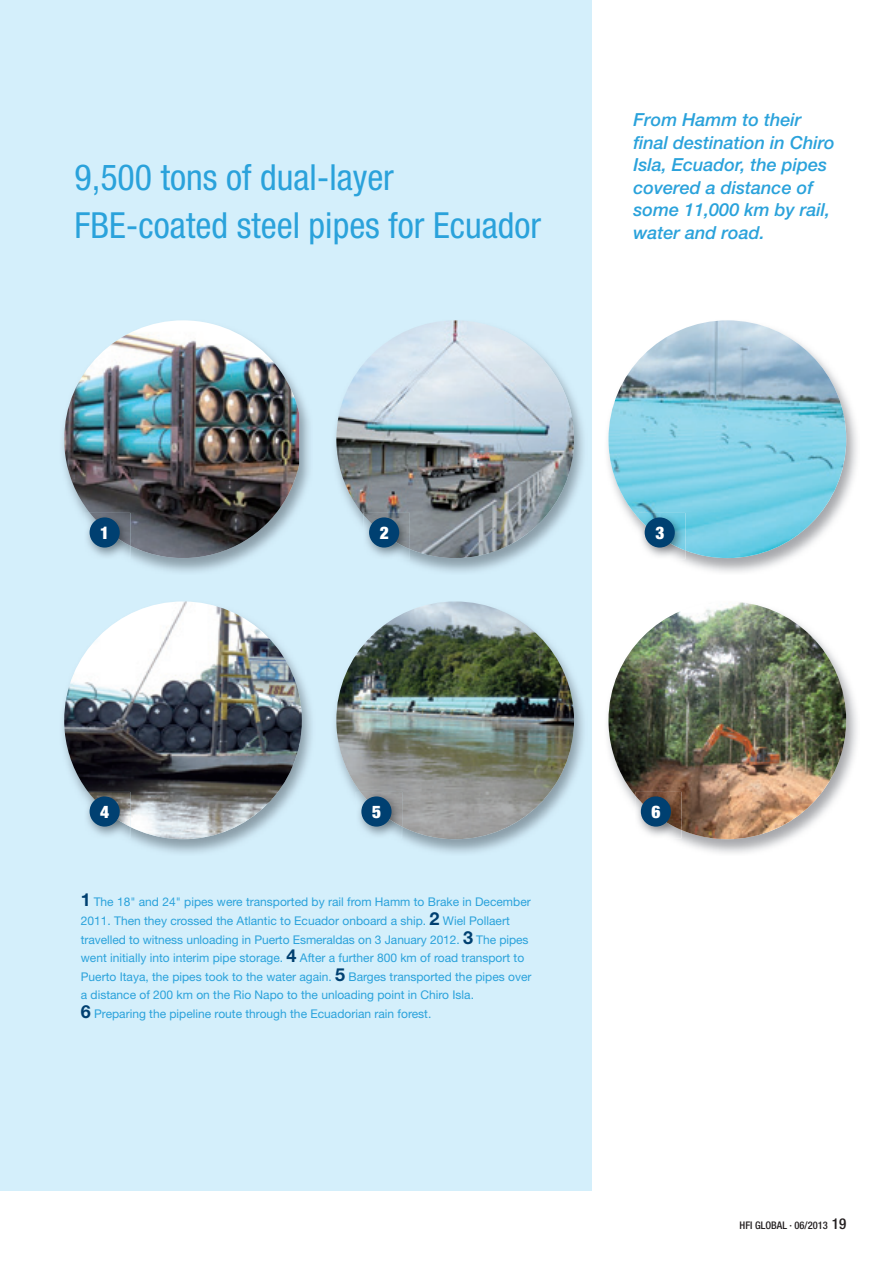
<style>
.page{position:relative;width:893px;height:1263px;background:#fff}
.page>*{position:absolute;margin:0;border:0;box-sizing:border-box;transform-origin:0 0}
.t1{font:condensed 36px/48px "Helvetica Neue";color:#2aa2db}
.t2{font:italic 500 18px/22.5px "Helvetica Neue";color:#2aa2db}
.t3{font:900 condensed 17.4px "Helvetica Neue";color:#fff}
.t4{font:12px/18.6px "Helvetica Neue";color:#2aa2db}
.t5{font:500 condensed 10.5px "Helvetica Neue";color:#231f20}
.s1{font-weight:700;font-size:18px;color:#004071}
.s2{font-size:15px}
</style>
<div class="page">
<div style="left:0;top:0;width:591px;height:1191px;background:#d4effb"></div>
<img style="left:63px;top:320px;width:247px;height:252px">
<img style="left:64px;top:439px;width:108px;height:119px">
<img style="left:84px;top:513px;width:46px;height:46px">
<img style="left:90px;top:513px;width:40px;height:33px">
<div style="left:90px;top:517px;width:30px;height:30px;background:#004071;border-radius:50%"></div>
<img style="left:607px;top:320px;width:250px;height:252px">
<svg style="left:608px;top:439px;width:2px;height:19px"></svg>
<img style="left:639px;top:550px;width:46px;height:9px">
<img style="left:639px;top:513px;width:46px;height:37px">
<div style="left:645px;top:517px;width:30px;height:30px;background:#004071;border-radius:50%"></div>
<img style="left:335px;top:320px;width:249px;height:252px">
<img style="left:336px;top:439px;width:96px;height:117px">
<img style="left:363px;top:549px;width:47px;height:10px">
<img style="left:363px;top:513px;width:47px;height:36px">
<div style="left:369px;top:517px;width:30px;height:30px;background:#004071;border-radius:50%"></div>
<img style="left:64px;top:601px;width:238px;height:238px">
<img style="left:84px;top:792px;width:46px;height:46px">
<img style="left:88px;top:792px;width:42px;height:35px">
<div style="left:90px;top:796px;width:30px;height:30px;background:#004071;border-radius:50%"></div>
<img style="left:335px;top:601px;width:249px;height:252px">
<img style="left:336px;top:720px;width:76px;height:111px">
<img style="left:356px;top:792px;width:46px;height:46px">
<img style="left:360px;top:792px;width:42px;height:35px">
<div style="left:361px;top:796px;width:31px;height:30px;background:#004071;border-radius:50%"></div>
<img style="left:607px;top:602px;width:250px;height:251px">
<img style="left:608px;top:720px;width:23px;height:70px">
<img style="left:635px;top:830px;width:47px;height:8px">
<img style="left:635px;top:792px;width:47px;height:38px">
<div style="left:641px;top:796px;width:30px;height:30px;background:#004071;border-radius:50%"></div>
<h1 class="t1" style="left:74px;top:153px;width:468px">9,500 tons of dual-layer<br>FBE-coated steel pipes for Ecuador</h1>
<h2 class="t2" style="left:634px;top:108px;width:203px">From Hamm to their final destination in Chiro<br>Isla, Ecuador, the pipes covered a distance of some 11,000 km by rail, water and road.</h2>
<h3 class="t3" style="left:100px;top:522px;width:11px">1</h3>
<h3 class="t3" style="left:380px;top:522px;width:11px">2</h3>
<h3 class="t3" style="left:655px;top:522px;width:11px">3</h3>
<h3 class="t3" style="left:100px;top:801px;width:11px">4</h3>
<h3 class="t3" style="left:372px;top:801px;width:11px">5</h3>
<h3 class="t3" style="left:652px;top:801px;width:11px">6</h3>
<p class="t4" style="left:81px;top:893px;width:452px"><span class="s1">1</span> The 18" and 24" pipes were transported by rail from Hamm to Brake in December 2011. Then they crossed the Atlantic to Ecuador onboard a ship. <span class="s1">2</span> Wiel Pollaert travelled to witness unloading in Puerto Esmeraldas on 3 January 2012. <span class="s1">3</span> The pipes went initially into interim pipe storage. <span class="s1">4</span> After a further 800 km of road transport to Puerto Itaya, the pipes took to the water again. <span class="s1">5</span> Barges transported the pipes over a distance of 200 km on the Rio Napo to the unloading point in Chiro Isla.<br><span class="s1">6</span> Preparing the pipeline route through the Ecuadorian rain forest.</p>
<p class="t5" style="left:739px;top:1219px;width:108px">HFI GLOBAL · 06/2013 <span class="s2">19</span></p>
</div>
